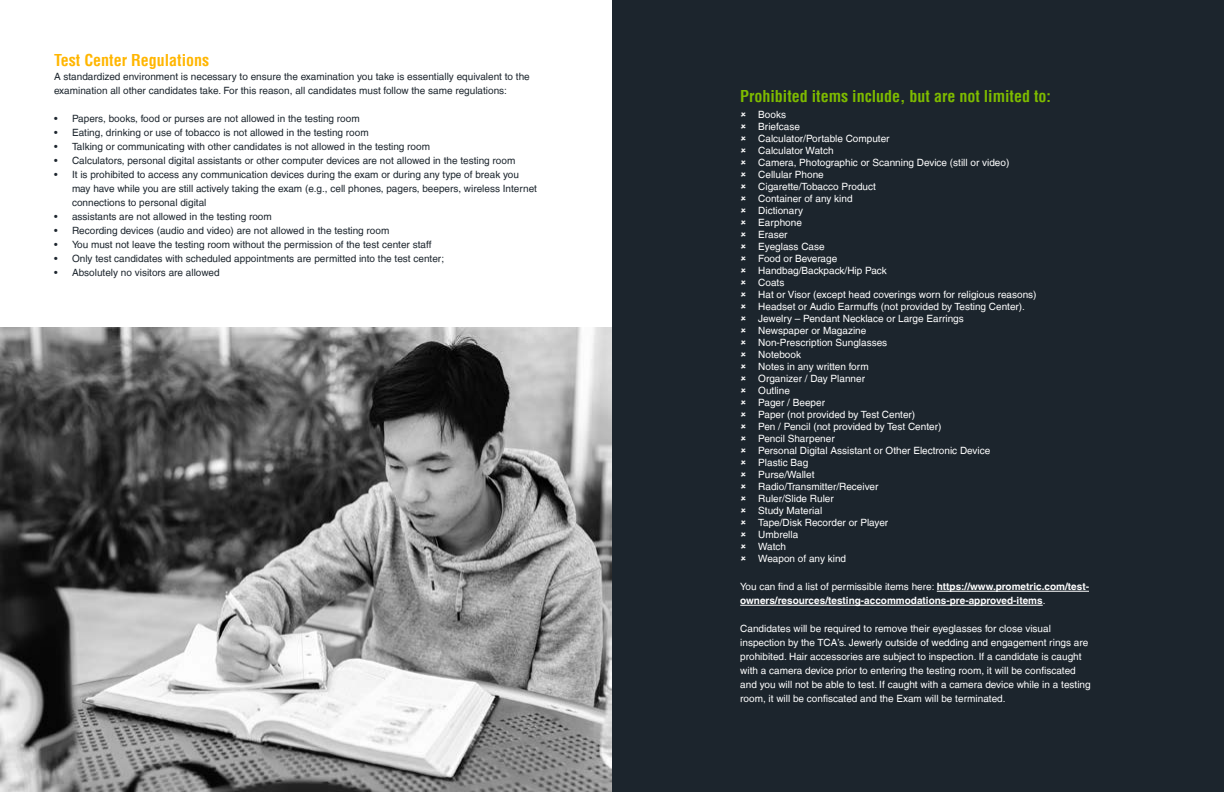
<style>
.page{position:relative;width:1224px;height:792px;background:#fff}
.page>*{position:absolute;margin:0;border:0;box-sizing:border-box;transform-origin:0 0}
.t1{font:700 condensed 16px "Helvetica LT";color:#7ebb00}
.t2{font:700 condensed 16px "Helvetica LT";color:#ffb600}
.t3{font:10px/12px "Helvetica LT";color:#fff}
.t4{font:10px/14px "Helvetica LT";color:#1c252d}
.t5{font:700 10px/14px "Helvetica LT";color:#fff}
.s1{font-weight:400}
</style>
<div class="page">
<div style="left:612px;top:0;width:612px;height:792px;background:#1c252d"></div>
<hr style="left:937px;top:591px;width:152px;height:1px;background:#fff">
<hr style="left:740px;top:605px;width:303px;height:1px;background:#fff">
<img style="left:0;top:327px;width:612px;height:465px">
<h1 class="t2" style="left:54px;top:50px;width:157px">Test Center Regulations</h1>
<p class="t4" style="left:54px;top:69px;width:477px">A standardized environment is necessary to ensure the examination you take is essentially equivalent to the examination all other candidates take. For this reason, all candidates must follow the same regulations:</p>
<p class="t4" style="left:54px;top:111px;width:307px">• Papers, books, food or purses are not allowed in the testing room</p>
<p class="t4" style="left:54px;top:125px;width:316px">• Eating, drinking or use of tobacco is not allowed in the testing room</p>
<p class="t4" style="left:54px;top:139px;width:378px">• Talking or communicating with other candidates is not allowed in the testing room</p>
<p class="t4" style="left:54px;top:153px;width:463px">• Calculators, personal digital assistants or other computer devices are not allowed in the testing room</p>
<p class="t4" style="left:72px;top:167px;width:467px;text-indent:-18px">• It is prohibited to access any communication devices during the exam or during any type of break you may have while you are still actively taking the exam (e.g., cell phones, pagers, beepers, wireless Internet connections to personal digital</p>
<p class="t4" style="left:54px;top:209px;width:219px">• assistants are not allowed in the testing room</p>
<p class="t4" style="left:54px;top:223px;width:337px">• Recording devices (audio and video) are not allowed in the testing room</p>
<p class="t4" style="left:54px;top:237px;width:379px">• You must not leave the testing room without the permission of the test center staff</p>
<p class="t4" style="left:54px;top:251px;width:392px">• Only test candidates with scheduled appointments are permitted into the test center;</p>
<p class="t4" style="left:54px;top:265px;width:167px">• Absolutely no visitors are allowed</p>
<h1 class="t1" style="left:740px;top:86px;width:312px">Prohibited items include, but are not limited to:</h1>
<p class="t3" style="left:758px;top:109px;width:280px">Books<br>Briefcase<br>Calculator/Portable Computer<br>Calculator Watch<br>Camera, Photographic or Scanning Device (still or video)<br>Cellular Phone<br>Cigarette/Tobacco Product<br>Container of any kind<br>Dictionary<br>Earphone<br>Eraser<br>Eyeglass Case<br>Food or Beverage<br>Handbag/Backpack/Hip Pack<br>Coats<br>Hat or Visor (except head coverings worn for religious reasons)<br>Headset or Audio Earmuffs (not provided by Testing Center).<br>Jewelry – Pendant Necklace or Large Earrings<br>Newspaper or Magazine<br>Non-Prescription Sunglasses<br>Notebook<br>Notes in any written form<br>Organizer / Day Planner<br>Outline<br>Pager / Beeper<br>Paper (not provided by Test Center)<br>Pen / Pencil (not provided by Test Center)<br>Pencil Sharpener<br>Personal Digital Assistant or Other Electronic Device<br>Plastic Bag<br>Purse/Wallet<br>Radio/Transmitter/Receiver<br>Ruler/Slide Ruler<br>Study Material<br>Tape/Disk Recorder or Player<br>Umbrella<br>Watch<br>Weapon of any kind</p>
<p class="t5" style="left:740px;top:580px;width:350px"><span class="s1">You can find a list of permissible items here:</span> https://www.prometric.com/test&shy;owners/resources/testing-accommodations-pre-approved-items<span class="s1">.</span></p>
<p class="t3" style="left:740px;top:622px;width:352px;line-height:14px">Candidates will be required to remove their eyeglasses for close visual inspection by the TCA’s. Jewerly outside of wedding and engagement rings are prohibited. Hair accessories are subject to inspection. If a candidate is caught with a camera device prior to entering the testing room, it will be confiscated and you will not be able to test. If caught with a camera device while in a testing room, it will be confiscated and the Exam will be terminated.</p>
</div>
